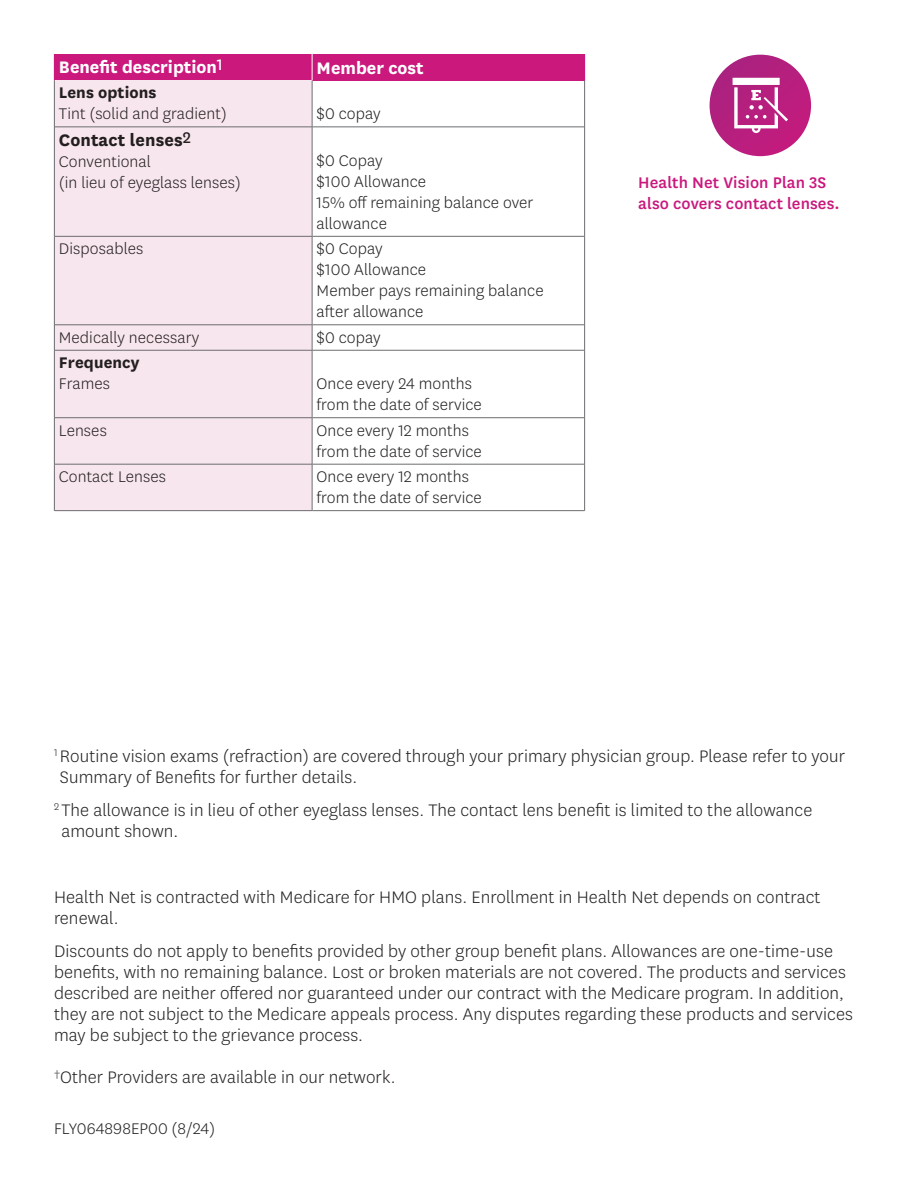
<style>
.page{position:relative;width:918px;height:1188px;background:#fff}
.page>*{position:absolute;margin:0;border:0;box-sizing:border-box;transform-origin:0 0}
.t1{font:300 19.5px/21px "Centene Sans";letter-spacing:.005em;color:#231f20}
.t2{font:700 19.5px "Centene Sans";color:#fff}
.t3{font:700 19.5px "Centene Sans";letter-spacing:.005em;color:#231f20}
.t4{font:300 18px/21px "Centene Sans";letter-spacing:.005em;color:#231f20}
.t5{font:500 18px/21px "Centene Sans";letter-spacing:.005em;color:#ca187d}
.t6{font:700 18px/21px "Centene Sans";letter-spacing:.005em;color:#231f20}
.s1{font-weight:700}
.s2{font-weight:300}
</style>
<div class="page">
<div style="left:710px;top:55px;width:101px;height:101px;background:linear-gradient(to right,#ae2380,#c01e7e);border-radius:51px"></div>
<svg style="left:733px;top:78px;width:55px;height:55px"></svg>
<div style="left:54px;top:54px;width:258px;height:27px;background:#ca187d"></div>
<div style="left:312px;top:54px;width:273px;height:27px;background:#ca187d"></div>
<div style="left:54px;top:81px;width:258px;height:46px;background:#f7e6ed"></div>
<div style="left:54px;top:127px;width:258px;height:109px;background:#f7e6ed"></div>
<div style="left:54px;top:236px;width:258px;height:89px;background:#f7e6ed"></div>
<div style="left:54px;top:325px;width:258px;height:25px;background:#f7e6ed"></div>
<div style="left:54px;top:350px;width:258px;height:68px;background:#f7e6ed"></div>
<div style="left:54px;top:418px;width:258px;height:46px;background:#f7e6ed"></div>
<div style="left:54px;top:464px;width:258px;height:47px;background:#f7e6ed"></div>
<svg style="left:312px;top:54px;width:1px;height:27px"></svg>
<hr style="left:54px;top:81px;width:1px;height:46px;background:#6c6d70">
<hr style="left:312px;top:81px;width:1px;height:46px;background:#6c6d70">
<hr style="left:584px;top:81px;width:1px;height:46px;background:#6c6d70">
<hr style="left:55px;top:127px;width:257px;height:1px;background:#6c6d70">
<hr style="left:54px;top:127px;width:1px;height:109px;background:#6c6d70">
<hr style="left:312px;top:127px;width:272px;height:1px;background:#6c6d70">
<hr style="left:312px;top:127px;width:1px;height:109px;background:#6c6d70">
<hr style="left:584px;top:127px;width:1px;height:109px;background:#6c6d70">
<hr style="left:54px;top:236px;width:1px;height:89px;background:#6c6d70">
<hr style="left:312px;top:236px;width:1px;height:89px;background:#6c6d70">
<hr style="left:584px;top:236px;width:1px;height:89px;background:#6c6d70">
<svg style="left:54px;top:325px;width:1px;height:25px"></svg>
<svg style="left:312px;top:326px;width:1px;height:24px"></svg>
<svg style="left:584px;top:325px;width:1px;height:25px"></svg>
<hr style="left:55px;top:350px;width:257px;height:1px;background:#6c6d70">
<hr style="left:54px;top:350px;width:1px;height:68px;background:#6c6d70">
<hr style="left:312px;top:350px;width:272px;height:1px;background:#6c6d70">
<hr style="left:312px;top:350px;width:1px;height:68px;background:#6c6d70">
<hr style="left:584px;top:350px;width:1px;height:68px;background:#6c6d70">
<hr style="left:54px;top:418px;width:1px;height:46px;background:#6c6d70">
<hr style="left:312px;top:418px;width:1px;height:46px;background:#6c6d70">
<hr style="left:584px;top:418px;width:1px;height:46px;background:#6c6d70">
<hr style="left:55px;top:464px;width:257px;height:1px;background:#6c6d70">
<hr style="left:54px;top:464px;width:1px;height:47px;background:#6c6d70">
<hr style="left:312px;top:464px;width:272px;height:1px;background:#6c6d70">
<hr style="left:312px;top:464px;width:1px;height:47px;background:#6c6d70">
<hr style="left:584px;top:464px;width:1px;height:47px;background:#6c6d70">
<hr style="left:55px;top:510px;width:257px;height:1px;background:#6c6d70">
<hr style="left:312px;top:510px;width:272px;height:1px;background:#6c6d70">
<hr style="left:55px;top:236px;width:257px;height:1px;background:#6c6d70">
<hr style="left:312px;top:236px;width:272px;height:1px;background:#6c6d70">
<hr style="left:55px;top:325px;width:257px;height:1px;background:#6c6d70">
<hr style="left:312px;top:325px;width:272px;height:1px;background:#6c6d70">
<hr style="left:55px;top:417px;width:257px;height:1px;background:#6c6d70">
<hr style="left:312px;top:417px;width:272px;height:1px;background:#6c6d70">
<p class="t2" style="left:59px;top:53px;width:166px">Beneft description<sup>1</sup></p>
<p class="t2" style="left:317px;top:54px;width:109px">Member cost</p>
<p class="t4" style="left:59px;top:82px;width:170px"><span class="s1">Lens options<br></span>Tint (solid and gradient)</p>
<p class="t4" style="left:317px;top:103px;width:66px">$0 copay</p>
<p class="t3" style="left:59px;top:126px;width:134px">Contact lenses<sup>2</sup></p>
<p class="t4" style="left:59px;top:150px;width:184px">Conventional<br>(in lieu of eyeglass lenses)</p>
<p class="t4" style="left:317px;top:149px;width:218px">$0 Copay<br>$100 Allowance<br>15% of remaining balance over allowance</p>
<p class="t4" style="left:59px;top:238px;width:86px">Disposables</p>
<p class="t4" style="left:317px;top:238px;width:228px">$0 Copay<br>$100 Allowance<br>Member pays remaining balance after allowance</p>
<p class="t4" style="left:59px;top:326px;width:142px">Medically necessary</p>
<p class="t4" style="left:317px;top:326px;width:66px">$0 copay</p>
<p class="t6" style="left:59px;top:351px;width:82px">Frequency<br><span class="s2">Frames</span></p>
<p class="t4" style="left:317px;top:373px;width:167px">Once every 24 months from the date of service</p>
<p class="t4" style="left:59px;top:419px;width:49px">Lenses</p>
<p class="t4" style="left:317px;top:419px;width:167px">Once every 12 months from the date of service</p>
<p class="t4" style="left:59px;top:466px;width:109px">Contact Lenses</p>
<p class="t4" style="left:317px;top:466px;width:167px">Once every 12 months from the date of service</p>
<p class="t5" style="left:638px;top:171px;width:203px">Health Net Vision Plan 3S also covers contact lenses.</p>
<p class="t1" style="left:60px;top:745px;width:787px;text-indent:-6px"><sup>1</sup> Routine vision exams (refraction) are covered through your primary physician group. Please refer to your<br>Summary of Benefts for further details.</p>
<p class="t1" style="left:61px;top:799px;width:752px;text-indent:-7px"><sup>2</sup> The allowance is in lieu of other eyeglass lenses. The contact lens beneft is limited to the allowance amount shown.</p>
<p class="t1" style="left:54px;top:886px;width:768px">Health Net is contracted with Medicare for HMO plans. Enrollment in Health Net depends on contract renewal.</p>
<p class="t1" style="left:54px;top:940px;width:800px">Discounts do not apply to benefts provided by other group beneft plans. Allowances are one-time-use benefts, with no remaining balance. Lost or broken materials are not covered. The products and services described are neither ofered nor guaranteed under our contract with the Medicare program. In addition, they are not subject to the Medicare appeals process. Any disputes regarding these products and services may be subject to the grievance process.</p>
<p class="t1" style="left:54px;top:1066px;width:343px"><sup>†</sup>Other Providers are available in our network.</p>
<p class="t4" style="left:54px;top:1117px;width:163px">FLY064898EP00 (8/24)</p>
</div>
